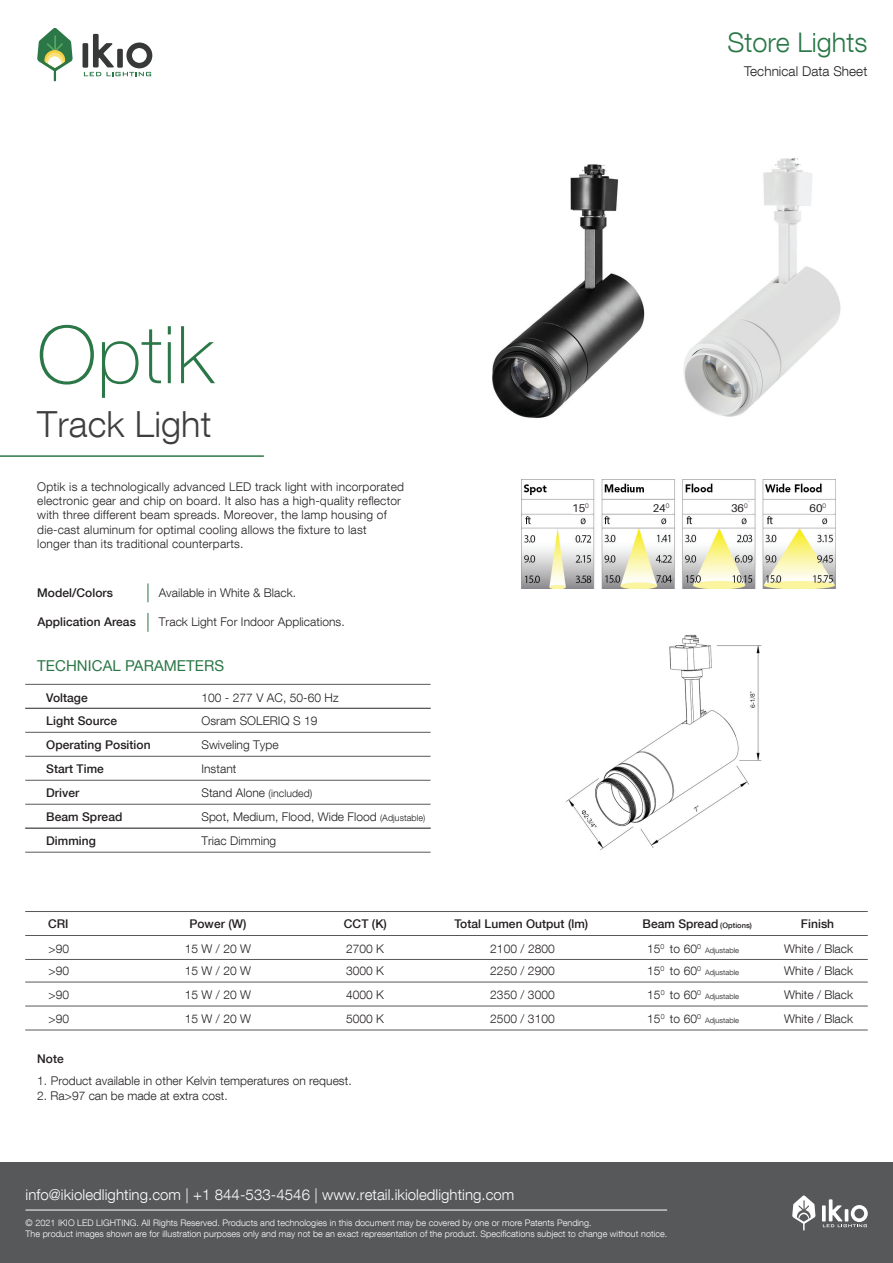
<style>
.page{position:relative;width:893px;height:1263px;background:#fff}
.page>*{position:absolute;margin:0;border:0;box-sizing:border-box;transform-origin:0 0}
.t1{font:100 79.8px "Helvetica Neue LT Com";letter-spacing:.005em;color:#2b7747}
.t2{font:300 36px "Helvetica Neue LT Com";letter-spacing:.005em;color:#3e3e3f}
.t3{font:300 27px "Helvetica Neue LT Com";color:#2b7747}
.t4{font:300 15px "Helvetica Neue LT Com";letter-spacing:.005em;color:#fff}
.t5{font:15px "Helvetica Neue LT Com";letter-spacing:.005em;color:#2b7747}
.t6{font:300 13.5px "Helvetica Neue LT Com";letter-spacing:.005em;color:#231f20}
.t7{font:300 12px/24.2px "Helvetica Neue LT Com";letter-spacing:.005em;color:#231f20;text-align:justify}
.t8{font:500 12px/24.8px "Helvetica Neue LT Com";letter-spacing:.005em;color:#231f20}
.t9{font:11.25px "Aileron";letter-spacing:.005em;color:#231f20}
.t10{font:300 9px/10.8px "Helvetica Neue LT Com";letter-spacing:.005em;color:#fff}
.t11{font:300 7.5px "Helvetica Neue LT Com";letter-spacing:.005em;color:#231f20}
.s1{font-size:10.5px}
.s2{font-size:9px}
.s3{font-size:7.5px}
.s4{font-weight:300}
</style>
<div class="page">
<img style="left:725px;top:158px;width:116px;height:259px">
<img style="left:492px;top:164px;width:233px;height:254px">
<div style="left:83px;top:43px;width:5px;height:25px;background:#373838"></div>
<svg style="left:84px;top:34px;width:68px;height:42px"></svg>
<svg style="left:37px;top:28px;width:36px;height:53px"></svg>
<hr style="left:25px;top:684px;width:406px;height:1px;background:#57585a">
<hr style="left:25px;top:708px;width:406px;height:1px;background:#57585a">
<hr style="left:25px;top:732px;width:406px;height:1px;background:#57585a">
<hr style="left:25px;top:756px;width:406px;height:1px;background:#57585a">
<hr style="left:25px;top:780px;width:406px;height:1px;background:#57585a">
<hr style="left:25px;top:911px;width:843px;height:1px;background:#57585a">
<hr style="left:25px;top:959px;width:843px;height:1px;background:#57585a">
<hr style="left:25px;top:935px;width:843px;height:1px;background:#57585a">
<hr style="left:25px;top:804px;width:406px;height:1px;background:#57585a">
<hr style="left:25px;top:852px;width:406px;height:1px;background:#57585a">
<hr style="left:25px;top:828px;width:406px;height:1px;background:#57585a">
<hr style="left:25px;top:982px;width:843px;height:1px;background:#57585a">
<hr style="left:25px;top:1006px;width:843px;height:1px;background:#57585a">
<hr style="left:25px;top:1030px;width:843px;height:1px;background:#57585a">
<hr style="left:0;top:455px;width:264px;height:2px;background:#2b7747">
<svg style="left:148px;top:583px;width:1px;height:19px"></svg>
<svg style="left:148px;top:613px;width:1px;height:19px"></svg>
<img style="left:521px;top:480px;width:314px;height:109px">
<div style="left:572px;top:502px;width:19px;height:11px;background:#fff"></div>
<div style="left:653px;top:502px;width:19px;height:11px;background:#fff"></div>
<div style="left:733px;top:502px;width:18px;height:11px;background:#fff"></div>
<div style="left:814px;top:502px;width:19px;height:11px;background:#fff"></div>
<div style="left:811px;top:502px;width:19px;height:11px;background:#fff"></div>
<img style="left:566px;top:634px;width:196px;height:216px">
<div style="left:0;top:1163px;width:893px;height:100px;background:#57585a"></div>
<hr style="left:822px;top:1205px;width:4px;height:16px;background:#fff">
<svg style="left:823px;top:1199px;width:45px;height:28px"></svg>
<svg style="left:792px;top:1195px;width:23px;height:35px"></svg>
<hr style="left:26px;top:1210px;width:641px;height:1px;background:#fff">
<h3 class="t3" style="left:727px;top:26px;width:142px">Store Lights</h3>
<h1 class="t1" style="left:37px;top:307px;width:178px">Optik</h1>
<h2 class="t2" style="left:37px;top:402px;width:176px">Track Light</h2>
<p class="t7" style="left:37px;top:479px;width:368px;line-height:14.4px;text-align:left">Optik is a technologically advanced LED track light with incorporated electronic gear and chip on board. It also has a high-quality reflector with three different beam spreads. Moreover, the lamp housing of die-cast aluminum for optimal cooling allows the fixture to last<br>longer than its traditional counterparts.</p>
<p class="t8" style="left:37px;top:580px;width:77px">Model/Colors</p>
<p class="t7" style="left:159px;top:581px;width:139px">Available in White &amp; Black.</p>
<p class="t8" style="left:37px;top:609px;width:100px">Application Areas</p>
<p class="t7" style="left:159px;top:609px;width:187px">Track Light For Indoor Applications.</p>
<p class="t5" style="left:37px;top:656px;width:188px">TECHNICAL PARAMETERS</p>
<p class="t8" style="left:46px;top:685px;width:43px">Voltage</p>
<p class="t7" style="left:201px;top:685px;width:139px">100 - 277 V AC, 50-60 Hz</p>
<p class="t8" style="left:46px;top:709px;width:72px">Light Source</p>
<p class="t7" style="left:201px;top:709px;width:117px">Osram SOLERIQ S 19</p>
<p class="t8" style="left:46px;top:732px;width:106px">Operating Position</p>
<p class="t7" style="left:201px;top:733px;width:79px">Swiveling Type</p>
<p class="t8" style="left:46px;top:756px;width:59px">Start Time</p>
<p class="t7" style="left:201px;top:757px;width:37px">Instant</p>
<p class="t8" style="left:46px;top:780px;width:35px">Driver</p>
<p class="t7" style="left:201px;top:780px;width:112px">Stand Alone <span class="s1">(included)</span></p>
<p class="t8" style="left:46px;top:804px;width:78px">Beam Spread</p>
<p class="t7" style="left:201px;top:804px;width:225px">Spot, Medium, Flood, Wide Flood <span class="s2">(Adjustable)</span></p>
<p class="t8" style="left:46px;top:828px;width:51px">Dimming</p>
<p class="t7" style="left:201px;top:828px;width:76px">Triac Dimming</p>
<p class="t6" style="left:744px;top:62px;width:125px">Technical Data Sheet</p>
<p class="t9" style="left:572px;top:502px;width:18px">15<sup>0</sup></p>
<p class="t9" style="left:731px;top:502px;width:18px">36<sup>0</sup></p>
<p class="t9" style="left:809px;top:502px;width:18px">60<sup>0</sup></p>
<p class="t9" style="left:653px;top:502px;width:18px">24<sup>0</sup></p>
<p class="t8" style="left:48px;top:911px;width:22px">CRI</p>
<p class="t7" style="left:48px;top:936px;width:22px">&gt;90</p>
<p class="t8" style="left:189px;top:911px;width:59px">Power (W)</p>
<p class="t8" style="left:647px;top:911px;width:106px;text-indent:-5px">Beam Spread <span class="s3">(Options)<br></span><span class="s4">15</span><sup>0</sup> <span class="s4">to 60</span><sup>0</sup></p>
<p class="t8" style="left:344px;top:911px;width:45px">CCT (K)</p>
<p class="t8" style="left:454px;top:911px;width:135px">Total Lumen Output (lm)</p>
<p class="t7" style="left:185px;top:936px;width:68px">15 W / 20 W</p>
<p class="t7" style="left:490px;top:936px;width:66px">2100 / 2800</p>
<p class="t7" style="left:346px;top:936px;width:40px">2700 K</p>
<p class="t11" style="left:705px;top:945px;width:36px">Adjustable</p>
<p class="t8" style="left:801px;top:911px;width:35px">Finish</p>
<p class="t7" style="left:784px;top:936px;width:70px">White / Black</p>
<p class="t7" style="left:647px;top:958px;width:55px">15<sup>0</sup> to 60<sup>0</sup></p>
<p class="t11" style="left:705px;top:968px;width:36px">Adjustable</p>
<p class="t7" style="left:647px;top:982px;width:55px">15<sup>0</sup> to 60<sup>0</sup></p>
<p class="t11" style="left:705px;top:991px;width:36px">Adjustable</p>
<p class="t7" style="left:647px;top:1007px;width:55px">15<sup>0</sup> to 60<sup>0</sup></p>
<p class="t11" style="left:705px;top:1016px;width:36px">Adjustable</p>
<p class="t7" style="left:48px;top:958px;width:22px">&gt;90 &gt;90 &gt;90</p>
<p class="t7" style="left:490px;top:958px;width:66px">2250 / 2900<br>2350 / 3000<br>2500 / 3100</p>
<p class="t7" style="left:185px;top:958px;width:68px">15 W / 20 W 15 W / 20 W 15 W / 20 W</p>
<p class="t7" style="left:784px;top:958px;width:70px">White / Black White / Black White / Black</p>
<p class="t7" style="left:346px;top:958px;width:40px">3000 K 4000 K 5000 K</p>
<p class="t8" style="left:37px;top:1046px;width:28px">Note</p>
<p class="t7" style="left:37px;top:1068px;width:316px">1. Product available in other Kelvin temperatures on request.</p>
<p class="t7" style="left:37px;top:1083px;width:192px">2. Ra&gt;97 can be made at extra cost.</p>
<p class="t4" style="left:26px;top:1185px;width:490px">info@ikioledlighting.com | +1 844-533-4546 | www.retail.ikioledlighting.com</p>
<p class="t10" style="left:26px;top:1217px;width:643px">© 2021 IKIO LED LIGHTING. All Rights Reserved. Products and technologies in this document may be covered by one or more Patents Pending.<br>The product images shown are for illustration purposes only and may not be an exact representation of the product. Specifications subject to change without notice.</p>
</div>
